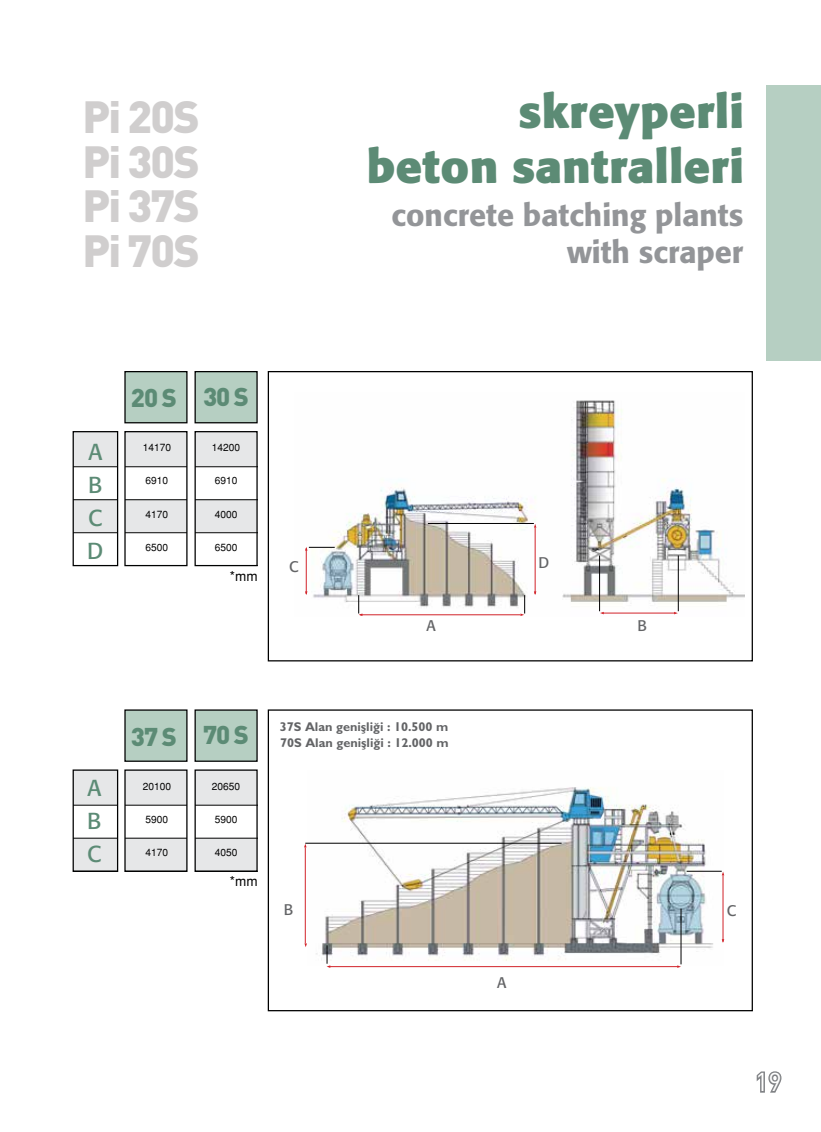
<style>
.page{position:relative;width:821px;height:1132px;background:#fff}
.page>*{position:absolute;margin:0;border:0;box-sizing:border-box;transform-origin:0 0}
.t1{font:45.75px/54.9px "Formata Bold Tr";color:#5c8b75;text-align:right}
.t2{font:44.55px/44.5px "DIN Black Tr";letter-spacing:-.04em;color:#d0cece;text-align:justify}
.t3{font:30.45px/36.6px "Formata Medium Tr";color:#939598;text-align:right}
.t4{font:25.5px "DIN Tr";color:#fff}
.t5{font:25.35px "DIN Black Tr";letter-spacing:-.04em;color:#5c8b75}
.t6{font:22.95px/33px "Formata Tr";color:#5c8b75;text-align:justify}
.t7{font:15.3px "Formata Tr";color:#636466}
.t8{font:13.5px "Helvetica Normal Tr";color:#000}
.t9{font:12.75px/16.4px "Gill Sans Bold Tr";color:#636466}
.t10{font:10.2px "Helvetica Normal Tr";color:#000}
</style>
<div class="page">
<svg style="left:756px;top:1071px;width:26px;height:22px"></svg>
<div style="left:767px;top:85px;width:54px;height:275px;background:#b6cfc2"></div>
<div style="left:125px;top:769px;width:62px;height:102px;background:#e6e7e8"></div>
<div style="left:125px;top:805px;width:62px;height:32px;background:#fff"></div>
<hr style="left:125px;top:804px;width:62px;height:1px;background:#000101">
<hr style="left:125px;top:837px;width:62px;height:1px;background:#000101">
<div style="left:125px;top:431px;width:62px;height:134px;background:#e6e7e8"></div>
<div style="left:125px;top:466px;width:62px;height:33px;background:#fff"></div>
<div style="left:125px;top:532px;width:62px;height:32px;background:#fff"></div>
<hr style="left:125px;top:466px;width:62px;height:1px;background:#000101">
<hr style="left:125px;top:499px;width:62px;height:1px;background:#000101">
<hr style="left:125px;top:532px;width:62px;height:1px;background:#000101">
<div style="left:124px;top:431px;width:63px;height:135px;border:1px solid #000101"></div>
<div style="left:195px;top:769px;width:62px;height:102px;background:#e6e7e8"></div>
<div style="left:195px;top:805px;width:62px;height:32px;background:#fff"></div>
<hr style="left:195px;top:804px;width:62px;height:1px;background:#000101">
<hr style="left:195px;top:837px;width:62px;height:1px;background:#000101">
<div style="left:194px;top:769px;width:64px;height:102px;border:1px solid #000101"></div>
<div style="left:195px;top:431px;width:62px;height:134px;background:#e6e7e8"></div>
<div style="left:195px;top:466px;width:62px;height:33px;background:#fff"></div>
<div style="left:195px;top:532px;width:62px;height:32px;background:#fff"></div>
<hr style="left:195px;top:466px;width:62px;height:1px;background:#000101">
<hr style="left:195px;top:499px;width:62px;height:1px;background:#000101">
<hr style="left:195px;top:532px;width:62px;height:1px;background:#000101">
<div style="left:194px;top:431px;width:64px;height:135px;border:1px solid #000101"></div>
<div style="left:73px;top:769px;width:45px;height:102px;background:#e6e7e8"></div>
<div style="left:73px;top:805px;width:45px;height:32px;background:#fff"></div>
<hr style="left:73px;top:804px;width:45px;height:1px;background:#000101">
<hr style="left:73px;top:837px;width:45px;height:1px;background:#000101">
<div style="left:73px;top:769px;width:45px;height:102px;border:1px solid #000101"></div>
<div style="left:73px;top:431px;width:45px;height:134px;background:#e6e7e8"></div>
<div style="left:73px;top:466px;width:45px;height:33px;background:#fff"></div>
<div style="left:73px;top:532px;width:45px;height:32px;background:#fff"></div>
<hr style="left:73px;top:466px;width:45px;height:1px;background:#000101">
<hr style="left:73px;top:499px;width:45px;height:1px;background:#000101">
<hr style="left:73px;top:532px;width:45px;height:1px;background:#000101">
<div style="left:73px;top:431px;width:45px;height:135px;border:1px solid #000101"></div>
<div style="left:124px;top:709px;width:63px;height:52px;background:#b6cfc2;border:1px solid #000101"></div>
<div style="left:124px;top:371px;width:63px;height:52px;background:#b6cfc2;border:1px solid #000101"></div>
<div style="left:194px;top:709px;width:64px;height:52px;background:#b6cfc2;border:1px solid #000101"></div>
<div style="left:194px;top:371px;width:64px;height:52px;background:#b6cfc2;border:1px solid #000101"></div>
<img style="left:307px;top:787px;width:416px;height:178px">
<div style="left:268px;top:709px;width:485px;height:301px;border:1px solid #000"></div>
<img style="left:305px;top:400px;width:439px;height:216px">
<div style="left:268px;top:371px;width:485px;height:290px;border:1px solid #000"></div>
<hr style="left:428px;top:523px;width:106px;height:1px;background:#000">
<hr style="left:305px;top:842px;width:256px;height:1px;background:#000">
<hr style="left:686px;top:870px;width:35px;height:1px;background:#000">
<hr style="left:599px;top:555px;width:1px;height:56px;background:#000">
<hr style="left:678px;top:555px;width:1px;height:56px;background:#000">
<hr style="left:680px;top:908px;width:1px;height:56px;background:#000">
<hr style="left:306px;top:548px;width:1px;height:45px;background:#d2232a">
<hr style="left:534px;top:527px;width:1px;height:66px;background:#d2232a">
<hr style="left:305px;top:847px;width:1px;height:96px;background:#d2232a">
<hr style="left:722px;top:875px;width:1px;height:66px;background:#d2232a">
<hr style="left:360px;top:614px;width:160px;height:1px;background:#d2232a">
<hr style="left:330px;top:965px;width:348px;height:1px;background:#d2232a">
<hr style="left:602px;top:612px;width:73px;height:1px;background:#d2232a">
<svg style="left:721px;top:938px;width:3px;height:4px"></svg>
<svg style="left:358px;top:595px;width:4px;height:21px"></svg>
<svg style="left:326px;top:945px;width:4px;height:22px"></svg>
<svg style="left:305px;top:546px;width:30px;height:4px"></svg>
<svg style="left:520px;top:595px;width:5px;height:21px"></svg>
<svg style="left:674px;top:611px;width:4px;height:3px"></svg>
<h2 class="t2" style="left:82px;top:93px;width:119px">Pi 20S Pi 30S Pi 37S Pi 70S</h2>
<h1 class="t1" style="left:366px;top:83px;width:378px">skreyperli<br>beton santralleri</h1>
<h3 class="t3" style="left:391px;top:197px;width:353px">concrete batching plants with scraper</h3>
<h3 class="t6" style="left:87px;top:435px;width:18px">A B C D</h3>
<h3 class="t5" style="left:131px;top:381px;width:47px">20 S</h3>
<p class="t10" style="left:143px;top:441px;width:30px">14170</p>
<p class="t10" style="left:146px;top:474px;width:24px">6910</p>
<p class="t10" style="left:146px;top:508px;width:24px">4170</p>
<p class="t10" style="left:146px;top:541px;width:24px">6500</p>
<h3 class="t5" style="left:203px;top:380px;width:47px">30 S</h3>
<p class="t10" style="left:212px;top:441px;width:30px">14200</p>
<p class="t10" style="left:215px;top:474px;width:24px">6910</p>
<p class="t10" style="left:215px;top:508px;width:24px">4000</p>
<p class="t10" style="left:215px;top:541px;width:24px">6500</p>
<h3 class="t8" style="left:230px;top:568px;width:29px">*mm</h3>
<h3 class="t7" style="left:289px;top:557px;width:11px">C</h3>
<h3 class="t7" style="left:538px;top:553px;width:12px">D</h3>
<h3 class="t7" style="left:426px;top:615px;width:11px">A</h3>
<h3 class="t6" style="left:87px;top:771px;width:16px">A B C</h3>
<h3 class="t5" style="left:131px;top:719px;width:47px">37 S</h3>
<p class="t10" style="left:143px;top:779px;width:30px">20100</p>
<p class="t10" style="left:146px;top:812px;width:24px">5900</p>
<p class="t10" style="left:146px;top:846px;width:24px">4170</p>
<h3 class="t5" style="left:203px;top:717px;width:47px">70 S</h3>
<p class="t10" style="left:212px;top:779px;width:30px">20650</p>
<p class="t10" style="left:215px;top:813px;width:24px">5900</p>
<p class="t10" style="left:215px;top:846px;width:24px">4050</p>
<h3 class="t8" style="left:230px;top:872px;width:29px">*mm</h3>
<p class="t9" style="left:280px;top:718px;width:170px">37S Alan genişliği : 10.500 m<br>70S Alan genişliği : 12.000 m</p>
<h3 class="t7" style="left:284px;top:900px;width:11px">B</h3>
<h3 class="t7" style="left:497px;top:972px;width:11px">A</h3>
<h3 class="t7" style="left:637px;top:615px;width:11px">B</h3>
<h3 class="t7" style="left:727px;top:901px;width:11px">C</h3>
<h3 class="t4" style="left:755px;top:1065px;width:28px">19</h3>
</div>
